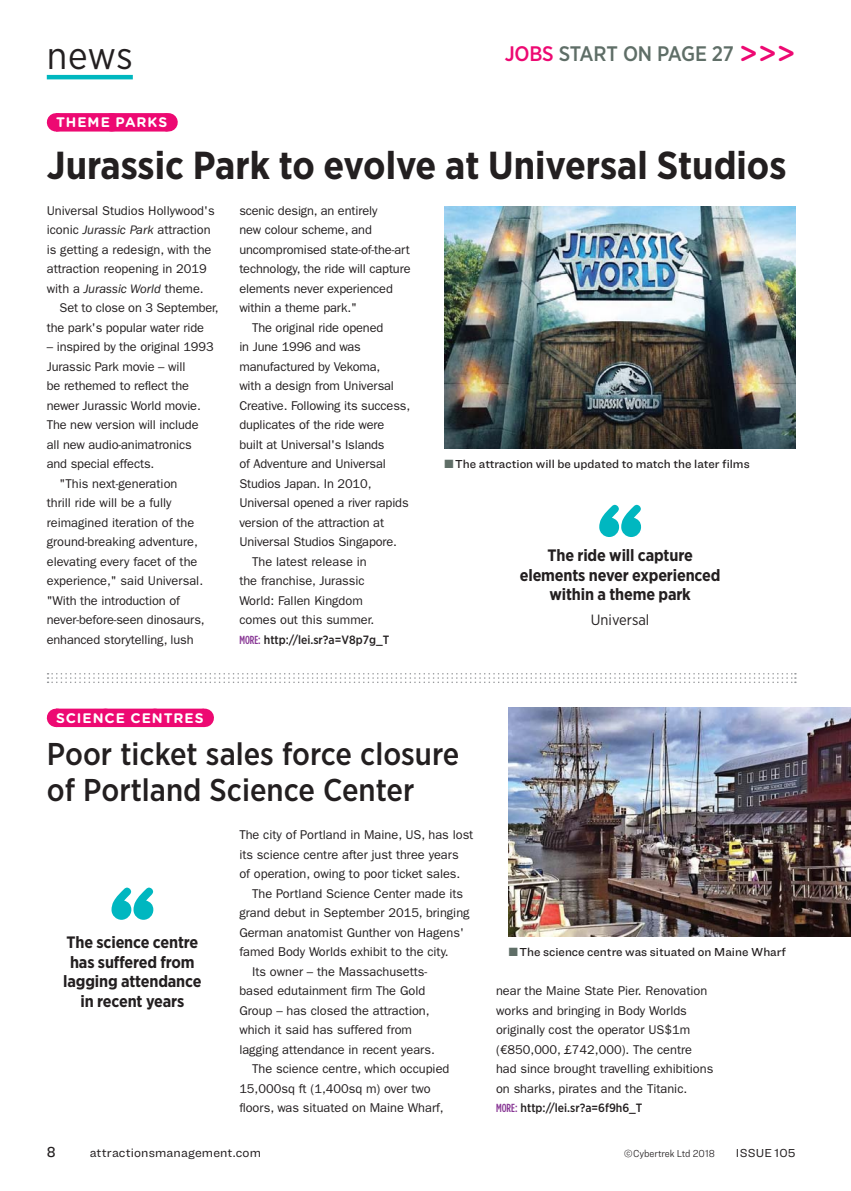
<style>
.page{position:relative;width:851px;height:1191px;background:#fff}
.page>*{position:absolute;margin:0;border:0;box-sizing:border-box;transform-origin:0 0}
.t1{font:700 39px "Gotham Narrow";color:#231f20}
.t2{font:38.1px "Gotham Narrow";color:#231f20}
.t3{font:500 31.5px/36px "Gotham Narrow";color:#231f20}
.t4{font:500 21px "Gotham Narrow";letter-spacing:-.01em;color:#5f6e67}
.t5{font:700 16.5px/19.5px "Gotham Narrow";letter-spacing:-.01em;color:#231f20;text-align:center}
.t6{font:500 15px "Ringside Narrow";color:#231f20}
.t7{font:14.85px "Gotham Narrow";color:#231f20}
.t8{font:700 13.8px "Gotham Rounded";letter-spacing:.07em;color:#fff}
.t9{font:12.75px/19.5px "Franklin Gothic LT";color:#231f20}
.t10{font:12.75px "Ringside";letter-spacing:.01em;color:#231f20}
.t11{font:italic 12.75px "Franklin Gothic LT";color:#231f20}
.t12{font:500 12px "Ringside";color:#231f20}
.t13{font:500 12px "Gotham Narrow";color:#231f20}
.t14{font:12px "Ringside";letter-spacing:.015em;color:#231f20}
.t15{font:300 10.5px "Ringside Narrow";color:#231f20}
.s1{color:#ed0972}
.s2{font-family:"Gotham Rounded";font-size:30px;color:#ed0972}
.s3{font-style:italic}
.s4{font-style:normal}
.s5{font-family:"Gotham HTF";font-stretch:condensed;font-size:11.7px;color:#873594}
</style>
<div class="page">
<hr style="left:47px;top:75px;width:86px;height:4px;background:#00b7bf">
<svg style="left:167px;top:113px;width:1px;height:19px"></svg>
<div style="left:56px;top:113px;width:111px;height:19px;background:#ed0972"></div>
<svg style="left:204px;top:708px;width:1px;height:19px"></svg>
<div style="left:56px;top:708px;width:148px;height:19px;background:#ed0972"></div>
<svg style="left:48px;top:673px;width:747px;height:10px"></svg>
<img style="left:444px;top:206px;width:351px;height:243px">
<img style="left:508px;top:707px;width:342px;height:229px">
<svg style="left:111px;top:887px;width:42px;height:32px"></svg>
<svg style="left:599px;top:505px;width:42px;height:32px"></svg>
<h2 class="t2" style="left:47px;top:39px;width:87px">news</h2>
<p class="t8" style="left:56px;top:116px;width:113px">THEME PARKS</p>
<h3 class="t4" style="left:504px;top:44px;width:292px"><span class="s1">JOBS</span> START ON PAGE 27 <span class="s2">&gt;&gt;&gt;</span></h3>
<h1 class="t1" style="left:47px;top:149px;width:741px">Jurassic Park to evolve at Universal Studios</h1>
<p class="t9" style="left:47px;top:202px;width:169px">Universal Studios Hollywood's</p>
<p class="t9" style="left:47px;top:222px;width:165px">iconic <span class="s3">Jurassic Park</span> attraction</p>
<p class="t9" style="left:47px;top:241px;width:166px">is getting a redesign, with the</p>
<p class="t9" style="left:47px;top:261px;width:161px">attraction reopening in 2019</p>
<p class="t11" style="left:47px;top:284px;width:158px"><span class="s4">with a</span> Jurassic World <span class="s4">theme.</span></p>
<p class="t9" style="left:60px;top:300px;width:161px">Set to close on 3 September,</p>
<p class="t9" style="left:47px;top:319px;width:159px">the park's popular water ride</p>
<p class="t9" style="left:47px;top:339px;width:168px">– inspired by the original 1993</p>
<p class="t9" style="left:47px;top:358px;width:140px">Jurassic Park movie – will</p>
<p class="t9" style="left:47px;top:378px;width:144px">be rethemed to reflect the</p>
<p class="t9" style="left:47px;top:397px;width:155px">newer Jurassic World movie.</p>
<p class="t9" style="left:47px;top:417px;width:153px">The new version will include</p>
<p class="t9" style="left:47px;top:436px;width:146px">all new audio-animatronics</p>
<p class="t9" style="left:47px;top:456px;width:109px">and special effects.</p>
<p class="t9" style="left:60px;top:475px;width:119px">"This next-generation</p>
<p class="t9" style="left:47px;top:495px;width:126px">thrill ride will be a fully</p>
<p class="t9" style="left:47px;top:514px;width:149px">reimagined iteration of the</p>
<p class="t9" style="left:47px;top:534px;width:152px">ground-breaking adventure,</p>
<p class="t9" style="left:47px;top:553px;width:152px">elevating every facet of the</p>
<p class="t9" style="left:47px;top:573px;width:158px">experience," said Universal.</p>
<p class="t9" style="left:47px;top:592px;width:135px">"With the introduction of</p>
<p class="t9" style="left:47px;top:612px;width:159px">never-before-seen dinosaurs,</p>
<p class="t9" style="left:47px;top:631px;width:148px">enhanced storytelling, lush</p>
<p class="t9" style="left:239px;top:202px;width:139px">scenic design, an entirely</p>
<p class="t9" style="left:239px;top:221px;width:134px">new colour scheme, and</p>
<p class="t9" style="left:239px;top:241px;width:172px">uncompromised state-of-the-art</p>
<p class="t9" style="left:239px;top:260px;width:173px">technology, the ride will capture</p>
<p class="t9" style="left:239px;top:280px;width:155px">elements never experienced</p>
<p class="t9" style="left:239px;top:299px;width:119px">within a theme park."</p>
<p class="t9" style="left:252px;top:319px;width:133px">The original ride opened</p>
<p class="t9" style="left:239px;top:338px;width:123px">in June 1996 and was</p>
<p class="t9" style="left:239px;top:358px;width:143px">manufactured by Vekoma,</p>
<p class="t9" style="left:239px;top:377px;width:156px">with a design from Universal</p>
<p class="t9" style="left:239px;top:397px;width:172px">Creative. Following its success,</p>
<p class="t9" style="left:239px;top:416px;width:146px">duplicates of the ride were</p>
<p class="t9" style="left:239px;top:436px;width:147px">built at Universal's Islands</p>
<p class="t9" style="left:239px;top:455px;width:148px">of Adventure and Universal</p>
<p class="t9" style="left:239px;top:475px;width:134px">Studios Japan. In 2010,</p>
<p class="t9" style="left:239px;top:494px;width:171px">Universal opened a river rapids</p>
<p class="t9" style="left:239px;top:514px;width:146px">version of the attraction at</p>
<p class="t9" style="left:239px;top:533px;width:159px">Universal Studios Singapore.</p>
<p class="t9" style="left:252px;top:553px;width:116px">The latest release in</p>
<p class="t9" style="left:239px;top:572px;width:127px">the franchise, Jurassic</p>
<p class="t9" style="left:239px;top:592px;width:125px">World: Fallen Kingdom</p>
<p class="t9" style="left:239px;top:611px;width:136px">comes out this summer.</p>
<p class="t13" style="left:239px;top:634px;width:151px"><span class="s5">MORE:</span> http://lei.sr?a=V8p7g_T</p>
<p class="t8" style="left:56px;top:712px;width:149px">SCIENCE CENTRES</p>
<p class="t12" style="left:455px;top:460px;width:296px">The attraction will be updated to match the later films</p>
<p class="t5" style="left:519px;top:547px;width:202px">The ride will capture elements never experienced within a theme park</p>
<p class="t7" style="left:591px;top:612px;width:60px">Universal</p>
<h3 class="t3" style="left:47px;top:738px;width:414px">Poor ticket sales force closure of Portland Science Center</h3>
<p class="t5" style="left:63px;top:934px;width:140px">The science centre has suffered from lagging attendance in recent years</p>
<p class="t9" style="left:239px;top:826px;width:235px">The city of Portland in Maine, US, has lost its science centre after just three years<br>of operation, owing to poor ticket sales.</p>
<p class="t9" style="left:252px;top:885px;width:212px">The Portland Science Center made its</p>
<p class="t9" style="left:239px;top:904px;width:232px">grand debut in September 2015, bringing</p>
<p class="t9" style="left:239px;top:924px;width:226px">German anatomist Gunther von Hagens'</p>
<p class="t9" style="left:239px;top:943px;width:211px">famed Body Worlds exhibit to the city.</p>
<p class="t9" style="left:252px;top:963px;width:177px">Its owner – the Massachusetts-</p>
<p class="t9" style="left:239px;top:982px;width:187px">based edutainment firm The Gold</p>
<p class="t9" style="left:239px;top:1002px;width:192px">Group – has closed the attraction,</p>
<p class="t9" style="left:239px;top:1021px;width:174px">which it said has suffered from</p>
<p class="t9" style="left:239px;top:1041px;width:197px">lagging attendance in recent years.</p>
<p class="t9" style="left:252px;top:1060px;width:199px">The science centre, which occupied</p>
<p class="t9" style="left:239px;top:1080px;width:193px">15,000sq ft (1,400sq m) over two</p>
<p class="t9" style="left:239px;top:1099px;width:206px">floors, was situated on Maine Wharf,</p>
<p class="t12" style="left:519px;top:947px;width:268px">The science centre was situated on Maine Wharf</p>
<p class="t9" style="left:496px;top:982px;width:219px">near the Maine State Pier. Renovation works and bringing in Body Worlds originally cost the operator US$1m (€850,000, £742,000). The centre had since brought travelling exhibitions on sharks, pirates and the Titanic.</p>
<p class="t13" style="left:496px;top:1102px;width:148px"><span class="s5">MORE:</span> http://lei.sr?a=6f9h6_T</p>
<p class="t6" style="left:47px;top:1146px;width:10px">8</p>
<p class="t10" style="left:90px;top:1147px;width:173px">attractionsmanagement.com</p>
<p class="t15" style="left:624px;top:1147px;width:92px">©Cybertrek Ltd 2018</p>
<p class="t14" style="left:735px;top:1148px;width:61px">ISSUE 105</p>
</div>
